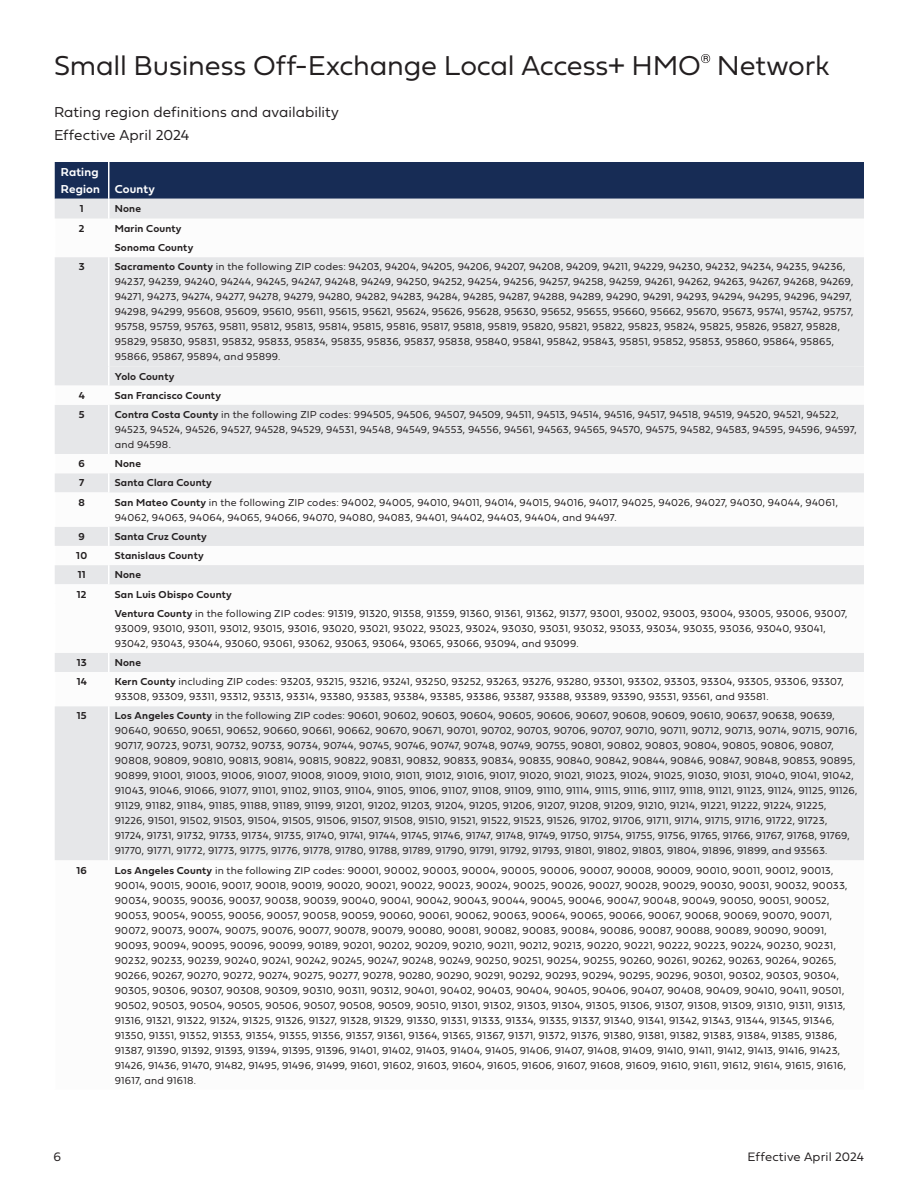
<style>
.page{position:relative;width:918px;height:1188px;background:#fff}
.page>*{position:absolute;margin:0;border:0;box-sizing:border-box;transform-origin:0 0}
.heading03_24_27pt{font:28.5px "Fieldwork Geo Light";letter-spacing:-.01em;color:#231f20}
.Body_text{font:15px "Fieldwork Geo Light";color:#231f20}
.t1{font:12.75px "Fieldwork Geo Light";letter-spacing:.01em;color:#231f20}
.Body_text-2{font:12px/16.5px "Fieldwork Geo Demibold";letter-spacing:.015em;color:#fff}
.Body_text-3{font:10.5px/15px "Fieldwork Geo Light";letter-spacing:.015em;color:#231f20}
.Body_text-4{font:10.5px "Fieldwork Geo Demibold";letter-spacing:.02em;color:#231f20}
.s1{font-family:"Fieldwork Geo Demibold"}
</style>
<div class="page">
<svg style="left:701px;top:54px;width:9px;height:9px"></svg>
<div style="left:55px;top:162px;width:809px;height:37px;background:#172c55"></div>
<div style="left:55px;top:199px;width:809px;height:20px;background:#e6e7e9"></div>
<svg style="left:55px;top:257px;width:809px;height:603px;fill:#e6e7e9"></svg>
<svg style="left:109px;top:366px;width:755px;height:218px;fill:#e6e7e9"></svg>
<svg style="left:55px;top:386px;width:1px;height:19px"></svg>
<svg style="left:55px;top:454px;width:1px;height:19px"></svg>
<hr style="left:54px;top:492px;width:2px;height:35px;background:#fff">
<svg style="left:55px;top:546px;width:1px;height:19px"></svg>
<hr style="left:54px;top:584px;width:2px;height:20px;background:#fff">
<hr style="left:54px;top:604px;width:2px;height:49px;background:#fff">
<hr style="left:54px;top:672px;width:2px;height:34px;background:#fff">
<hr style="left:108px;top:199px;width:2px;height:20px;background:#fff">
<hr style="left:108px;top:257px;width:2px;height:109px;background:#fff">
<hr style="left:108px;top:366px;width:2px;height:20px;background:#fff">
<hr style="left:108px;top:405px;width:2px;height:49px;background:#fff">
<svg style="left:108px;top:473px;width:2px;height:19px"></svg>
<svg style="left:108px;top:527px;width:2px;height:19px"></svg>
<svg style="left:108px;top:565px;width:2px;height:19px"></svg>
<svg style="left:108px;top:653px;width:2px;height:19px"></svg>
<hr style="left:108px;top:706px;width:2px;height:154px;background:#fff">
<hr style="left:108px;top:162px;width:2px;height:37px;background:#fff">
<p class="heading03_24_27pt" style="left:54px;top:43px;width:777px">Small Business Off-Exchange Local Access+ HMO Network</p>
<p class="Body_text" style="left:54px;top:100px;width:286px">Rating region definitions and availability</p>
<p class="Body_text" style="left:54px;top:123px;width:137px">Effective April 2024</p>
<p class="Body_text-2" style="left:61px;top:164px;width:41px">Rating<br>Region</p>
<p class="Body_text-2" style="left:115px;top:180px;width:42px">County</p>
<p class="Body_text-4" style="left:80px;top:200px;width:5px">1</p>
<p class="Body_text-4" style="left:115px;top:200px;width:28px">None</p>
<p class="Body_text-4" style="left:79px;top:220px;width:7px">2</p>
<p class="Body_text-4" style="left:115px;top:220px;width:68px">Marin County</p>
<p class="Body_text-4" style="left:115px;top:239px;width:80px">Sonoma County</p>
<p class="Body_text-4" style="left:79px;top:259px;width:7px">3</p>
<p class="Body_text-3" style="left:115px;top:259px;width:740px"><span class="s1">Sacramento County</span> in the following ZIP codes: 94203, 94204, 94205, 94206, 94207, 94208, 94209, 94211, 94229, 94230, 94232, 94234, 94235, 94236, 94237, 94239, 94240, 94244, 94245, 94247, 94248, 94249, 94250, 94252, 94254, 94256, 94257, 94258, 94259, 94261, 94262, 94263, 94267, 94268, 94269, 94271, 94273, 94274, 94277, 94278, 94279, 94280, 94282, 94283, 94284, 94285, 94287, 94288, 94289, 94290, 94291, 94293, 94294, 94295, 94296, 94297, 94298, 94299, 95608, 95609, 95610, 95611, 95615, 95621, 95624, 95626, 95628, 95630, 95652, 95655, 95660, 95662, 95670, 95673, 95741, 95742, 95757, 95758, 95759, 95763, 95811, 95812, 95813, 95814, 95815, 95816, 95817, 95818, 95819, 95820, 95821, 95822, 95823, 95824, 95825, 95826, 95827, 95828, 95829, 95830, 95831, 95832, 95833, 95834, 95835, 95836, 95837, 95838, 95840, 95841, 95842, 95843, 95851, 95852, 95853, 95860, 95864, 95865, 95866, 95867, 95894, and 95899.</p>
<p class="Body_text-4" style="left:115px;top:368px;width:61px">Yolo County</p>
<p class="Body_text-4" style="left:79px;top:387px;width:8px">4</p>
<p class="Body_text-4" style="left:115px;top:387px;width:108px">San Francisco County</p>
<p class="Body_text-4" style="left:79px;top:406px;width:7px">5</p>
<p class="Body_text-3" style="left:115px;top:407px;width:743px"><span class="s1">Contra Costa County</span> in the following ZIP codes: 994505, 94506, 94507, 94509, 94511, 94513, 94514, 94516, 94517, 94518, 94519, 94520, 94521, 94522,<br>94523, 94524, 94526, 94527, 94528, 94529, 94531, 94548, 94549, 94553, 94556, 94561, 94563, 94565, 94570, 94575, 94582, 94583, 94595, 94596, 94597, and 94598.</p>
<p class="Body_text-4" style="left:79px;top:455px;width:8px">6</p>
<p class="Body_text-4" style="left:115px;top:455px;width:28px">None</p>
<p class="Body_text-4" style="left:79px;top:475px;width:7px">7</p>
<p class="Body_text-4" style="left:115px;top:475px;width:99px">Santa Clara County</p>
<p class="Body_text-4" style="left:79px;top:494px;width:8px">8</p>
<p class="Body_text-3" style="left:115px;top:494px;width:725px"><span class="s1">San Mateo County</span> in the following ZIP codes: 94002, 94005, 94010, 94011, 94014, 94015, 94016, 94017, 94025, 94026, 94027, 94030, 94044, 94061,<br>94062, 94063, 94064, 94065, 94066, 94070, 94080, 94083, 94401, 94402, 94403, 94404, and 94497.</p>
<p class="Body_text-4" style="left:79px;top:528px;width:8px">9</p>
<p class="Body_text-4" style="left:115px;top:528px;width:94px">Santa Cruz County</p>
<p class="Body_text-4" style="left:76px;top:547px;width:12px">10</p>
<p class="Body_text-4" style="left:115px;top:547px;width:91px">Stanislaus County</p>
<p class="Body_text-4" style="left:78px;top:567px;width:9px">11</p>
<p class="Body_text-4" style="left:115px;top:567px;width:28px">None</p>
<p class="Body_text-4" style="left:77px;top:586px;width:11px">12</p>
<p class="Body_text-4" style="left:115px;top:586px;width:119px">San Luis Obispo County</p>
<p class="Body_text-3" style="left:115px;top:605px;width:734px"><span class="s1">Ventura County</span> in the following ZIP codes: 91319, 91320, 91358, 91359, 91360, 91361, 91362, 91377, 93001, 93002, 93003, 93004, 93005, 93006, 93007,<br>93009, 93010, 93011, 93012, 93015, 93016, 93020, 93021, 93022, 93023, 93024, 93030, 93031, 93032, 93033, 93034, 93035, 93036, 93040, 93041,<br>93042, 93043, 93044, 93060, 93061, 93062, 93063, 93064, 93065, 93066, 93094, and 93099.</p>
<p class="Body_text-4" style="left:77px;top:654px;width:11px">13</p>
<p class="Body_text-4" style="left:115px;top:654px;width:28px">None</p>
<p class="Body_text-4" style="left:77px;top:673px;width:12px">14</p>
<p class="Body_text-3" style="left:115px;top:674px;width:730px"><span class="s1">Kern County</span> including ZIP codes: 93203, 93215, 93216, 93241, 93250, 93252, 93263, 93276, 93280, 93301, 93302, 93303, 93304, 93305, 93306, 93307,<br>93308, 93309, 93311, 93312, 93313, 93314, 93380, 93383, 93384, 93385, 93386, 93387, 93388, 93389, 93390, 93531, 93561, and 93581.</p>
<p class="Body_text-4" style="left:77px;top:708px;width:11px">15</p>
<p class="Body_text-3" style="left:115px;top:708px;width:744px"><span class="s1">Los Angeles County</span> in the following ZIP codes: 90601, 90602, 90603, 90604, 90605, 90606, 90607, 90608, 90609, 90610, 90637, 90638, 90639, 90640, 90650, 90651, 90652, 90660, 90661, 90662, 90670, 90671, 90701, 90702, 90703, 90706, 90707, 90710, 90711, 90712, 90713, 90714, 90715, 90716, 90717, 90723, 90731, 90732, 90733, 90734, 90744, 90745, 90746, 90747, 90748, 90749, 90755, 90801, 90802, 90803, 90804, 90805, 90806, 90807, 90808, 90809, 90810, 90813, 90814, 90815, 90822, 90831, 90832, 90833, 90834, 90835, 90840, 90842, 90844, 90846, 90847, 90848, 90853, 90895, 90899, 91001, 91003, 91006, 91007, 91008, 91009, 91010, 91011, 91012, 91016, 91017, 91020, 91021, 91023, 91024, 91025, 91030, 91031, 91040, 91041, 91042, 91043, 91046, 91066, 91077, 91101, 91102, 91103, 91104, 91105, 91106, 91107, 91108, 91109, 91110, 91114, 91115, 91116, 91117, 91118, 91121, 91123, 91124, 91125, 91126, 91129, 91182, 91184, 91185, 91188, 91189, 91199, 91201, 91202, 91203, 91204, 91205, 91206, 91207, 91208, 91209, 91210, 91214, 91221, 91222, 91224, 91225, 91226, 91501, 91502, 91503, 91504, 91505, 91506, 91507, 91508, 91510, 91521, 91522, 91523, 91526, 91702, 91706, 91711, 91714, 91715, 91716, 91722, 91723, 91724, 91731, 91732, 91733, 91734, 91735, 91740, 91741, 91744, 91745, 91746, 91747, 91748, 91749, 91750, 91754, 91755, 91756, 91765, 91766, 91767, 91768, 91769, 91770, 91771, 91772, 91773, 91775, 91776, 91778, 91780, 91788, 91789, 91790, 91791, 91792, 91793, 91801, 91802, 91803, 91804, 91896, 91899, and 93563.</p>
<p class="Body_text-4" style="left:77px;top:862px;width:12px">16</p>
<p class="Body_text-3" style="left:115px;top:862px;width:734px"><span class="s1">Los Angeles County</span> in the following ZIP codes: 90001, 90002, 90003, 90004, 90005, 90006, 90007, 90008, 90009, 90010, 90011, 90012, 90013, 90014, 90015, 90016, 90017, 90018, 90019, 90020, 90021, 90022, 90023, 90024, 90025, 90026, 90027, 90028, 90029, 90030, 90031, 90032, 90033, 90034, 90035, 90036, 90037, 90038, 90039, 90040, 90041, 90042, 90043, 90044, 90045, 90046, 90047, 90048, 90049, 90050, 90051, 90052, 90053, 90054, 90055, 90056, 90057, 90058, 90059, 90060, 90061, 90062, 90063, 90064, 90065, 90066, 90067, 90068, 90069, 90070, 90071, 90072, 90073, 90074, 90075, 90076, 90077, 90078, 90079, 90080, 90081, 90082, 90083, 90084, 90086, 90087, 90088, 90089, 90090, 90091, 90093, 90094, 90095, 90096, 90099, 90189, 90201, 90202, 90209, 90210, 90211, 90212, 90213, 90220, 90221, 90222, 90223, 90224, 90230, 90231, 90232, 90233, 90239, 90240, 90241, 90242, 90245, 90247, 90248, 90249, 90250, 90251, 90254, 90255, 90260, 90261, 90262, 90263, 90264, 90265, 90266, 90267, 90270, 90272, 90274, 90275, 90277, 90278, 90280, 90290, 90291, 90292, 90293, 90294, 90295, 90296, 90301, 90302, 90303, 90304, 90305, 90306, 90307, 90308, 90309, 90310, 90311, 90312, 90401, 90402, 90403, 90404, 90405, 90406, 90407, 90408, 90409, 90410, 90411, 90501, 90502, 90503, 90504, 90505, 90506, 90507, 90508, 90509, 90510, 91301, 91302, 91303, 91304, 91305, 91306, 91307, 91308, 91309, 91310, 91311, 91313, 91316, 91321, 91322, 91324, 91325, 91326, 91327, 91328, 91329, 91330, 91331, 91333, 91334, 91335, 91337, 91340, 91341, 91342, 91343, 91344, 91345, 91346, 91350, 91351, 91352, 91353, 91354, 91355, 91356, 91357, 91361, 91364, 91365, 91367, 91371, 91372, 91376, 91380, 91381, 91382, 91383, 91384, 91385, 91386, 91387, 91390, 91392, 91393, 91394, 91395, 91396, 91401, 91402, 91403, 91404, 91405, 91406, 91407, 91408, 91409, 91410, 91411, 91412, 91413, 91416, 91423, 91426, 91436, 91470, 91482, 91495, 91496, 91499, 91601, 91602, 91603, 91604, 91605, 91606, 91607, 91608, 91609, 91610, 91611, 91612, 91614, 91615, 91616, 91617, and 91618.</p>
<p class="t1" style="left:53px;top:1147px;width:9px">6</p>
<p class="t1" style="left:748px;top:1147px;width:118px">Effective April 2024</p>
</div>
